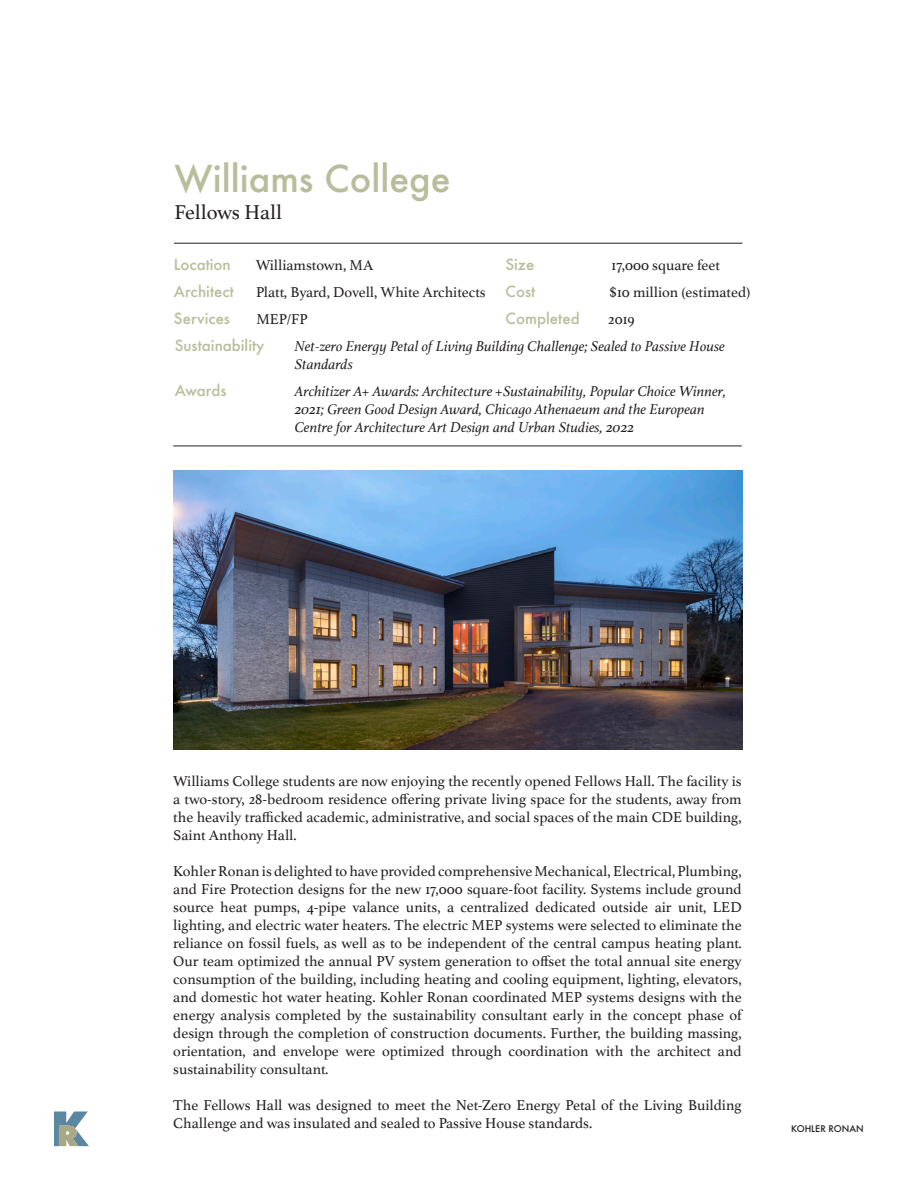
<style>
.page{position:relative;width:918px;height:1188px;background:#fff}
.page>*{position:absolute;margin:0;border:0;box-sizing:border-box;transform-origin:0 0}
.t1{font:500 36px "Futura";color:#b9bd9b}
.t2{font:21px "Athelas";color:#231f20}
.t3{font:15px/18px "Athelas";color:#231f20;text-align:justify}
.t4{font:italic 15px/18px "Athelas";color:#231f20}
.t5{font:500 15px "Futura";color:#b9bd9b}
.t6{font:500 9px "Futura";color:#231f20}
</style>
<div class="page">
<svg style="left:54px;top:1111px;width:35px;height:35px"></svg>
<hr style="left:173px;top:446px;width:569px;height:1px;background:#231f20">
<hr style="left:174px;top:243px;width:569px;height:1px;background:#231f20">
<img style="left:173px;top:470px;width:569px;height:280px">
<p class="t1" style="left:174px;top:154px;width:278px">Williams College</p>
<p class="t2" style="left:174px;top:196px;width:109px">Fellows Hall</p>
<p class="t5" style="left:174px;top:254px;width:58px">Location</p>
<p class="t3" style="left:256px;top:255px;width:119px">Williamstown, MA</p>
<p class="t5" style="left:174px;top:281px;width:61px">Architect</p>
<p class="t3" style="left:256px;top:282px;width:231px">Platt, Byard, Dovell, White Architects</p>
<p class="t5" style="left:174px;top:308px;width:58px">Services</p>
<p class="t3" style="left:256px;top:309px;width:53px">MEP/FP</p>
<p class="t5" style="left:505px;top:254px;width:30px">Size</p>
<p class="t3" style="left:612px;top:255px;width:110px">17,000 square feet</p>
<p class="t5" style="left:505px;top:281px;width:31px">Cost</p>
<p class="t3" style="left:609px;top:282px;width:143px">$10 million (estimated)</p>
<p class="t5" style="left:505px;top:308px;width:76px">Completed</p>
<p class="t3" style="left:608px;top:309px;width:28px">2019</p>
<p class="t5" style="left:175px;top:335px;width:91px">Sustainability</p>
<p class="t4" style="left:295px;top:336px;width:432px">Net-zero Energy Petal of Living Building Challenge; Sealed to Passive House<br>Standards</p>
<p class="t5" style="left:175px;top:380px;width:53px">Awards</p>
<p class="t4" style="left:295px;top:381px;width:433px">Architizer A+ Awards: Architecture +Sustainability, Popular Choice Winner,<br>2021; Green Good Design Award, Chicago Athenaeum and the European<br>Centre for Architecture Art Design and Urban Studies, 2022</p>
<p class="t3" style="left:173px;top:772px;width:570px">Williams College students are now enjoying the recently opened Fellows Hall. The facility is a two-story, 28-bedroom residence offering private living space for the students, away from the heavily trafficked academic, administrative, and social spaces of the main CDE building, Saint Anthony Hall.</p>
<p class="t3" style="left:173px;top:862px;width:570px">Kohler Ronan is delighted to have provided comprehensive Mechanical, Electrical, Plumbing, and Fire Protection designs for the new 17,000 square-foot facility. Systems include ground source heat pumps, 4-pipe valance units, a centralized dedicated outside air unit, LED lighting, and electric water heaters. The electric MEP systems were selected to eliminate the reliance on fossil fuels, as well as to be independent of the central campus heating plant.<br>Our team optimized the annual PV system generation to offset the total annual site energy consumption of the building, including heating and cooling equipment, lighting, elevators, and domestic hot water heating. Kohler Ronan coordinated MEP systems designs with the energy analysis completed by the sustainability consultant early in the concept phase of design through the completion of construction documents. Further, the building massing, orientation, and envelope were optimized through coordination with the architect and sustainability consultant.</p>
<p class="t3" style="left:173px;top:1096px;width:570px">The Fellows Hall was designed to meet the Net-Zero Energy Petal of the Living Building<br>Challenge and was insulated and sealed to Passive House standards.</p>
<p class="t6" style="left:791px;top:1123px;width:74px">KOHLER RONAN</p>
</div>
